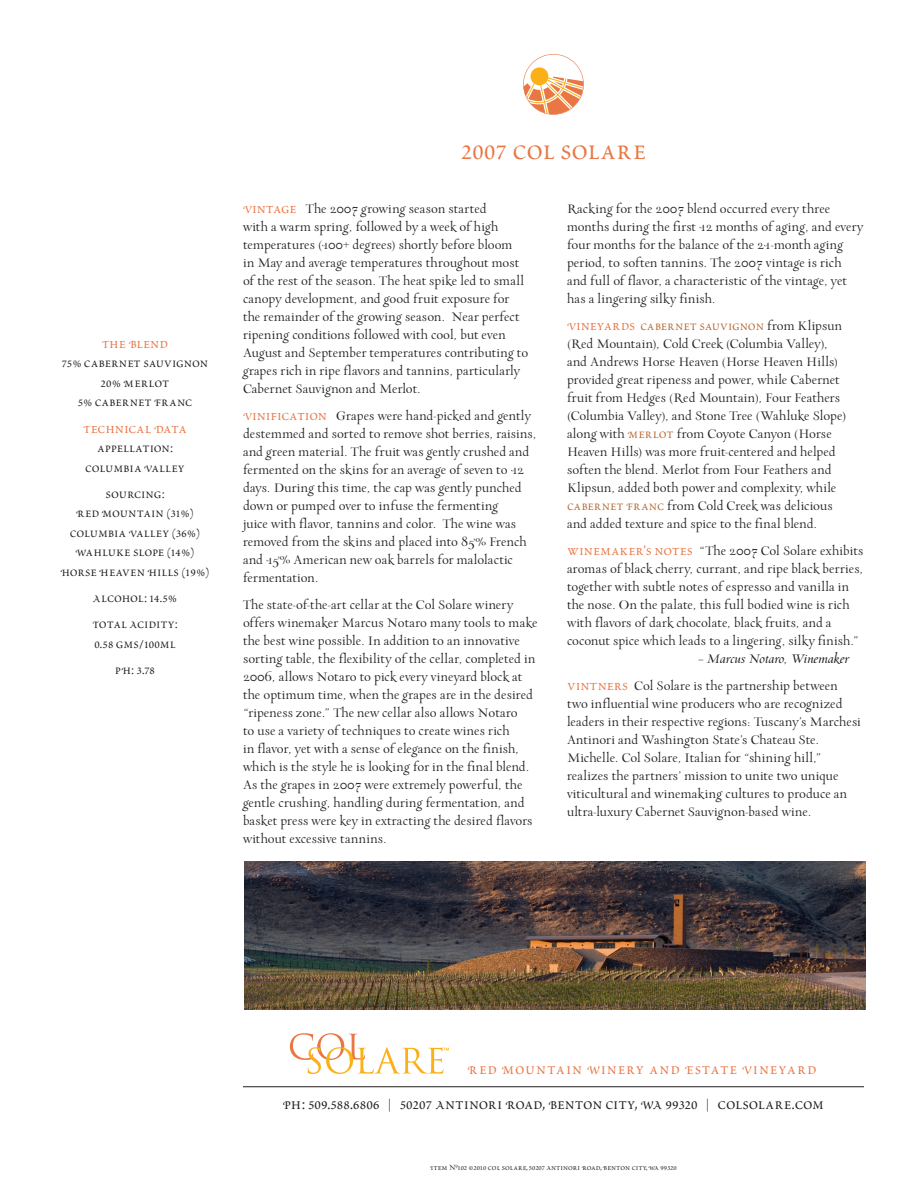
<style>
.page{position:relative;width:918px;height:1188px;background:#fff}
.page>*{position:absolute;margin:0;border:0;box-sizing:border-box;transform-origin:0 0}
.t1{font:31.5px "Poetica Roman Small Caps";letter-spacing:.005em;color:#e97745}
.t2{font:18px "Poetica Roman Small Caps";color:#231f20}
.t3{font:18px "Poetica Roman Small Caps";letter-spacing:.045em;color:#e97745}
.t4{font:16.5px "Poetica Roman Small Caps";color:#e97745}
.t5{font:15px/18px "Incognito";letter-spacing:.005em;color:#231f20}
.t6{font:15px/19.5px "Poetica Roman Small Caps";letter-spacing:-.005em;color:#231f20;text-align:center}
.t7{font:italic 15px "Incognito";letter-spacing:-.01em;color:#231f20}
.t8{font:9px "Poetica Roman Small Caps";color:#231f20}
.s1{font-family:"Poetica Roman Small Caps";font-size:16.5px;color:#e97745}
.s2{font-family:"Poetica Roman Small Caps";color:#b66a34}
.s3{font-family:"Incognito Occidens";font-style:normal}
.s4{font-family:"Incognito"}
</style>
<div class="page">
<svg style="left:290px;top:1033px;width:159px;height:41px"></svg>
<svg style="left:523px;top:54px;width:61px;height:61px"></svg>
<hr style="left:243px;top:1086px;width:621px;height:1px;background:#231f20">
<img style="left:244px;top:861px;width:622px;height:149px">
<p class="t4" style="left:102px;top:337px;width:68px">The Blend</p>
<p class="t6" style="left:62px;top:355px;width:148px">75% Cabernet Sauvignon<br>20% Merlot<br>5% Cabernet Franc</p>
<p class="t4" style="left:83px;top:422px;width:105px">Technical Data</p>
<p class="t6" style="left:85px;top:439px;width:101px">appellation:<br>Columbia Valley</p>
<p class="t6" style="left:60px;top:485px;width:151px">Sourcing:<br>Red Mountain (31%)<br>Columbia Valley (36%)<br>Wahluke Slope (14%)<br>Horse Heaven Hills (19%)</p>
<p class="t6" style="left:93px;top:589px;width:86px">Alcohol: 14.5%</p>
<p class="t6" style="left:93px;top:616px;width:86px;text-align:left">Total Acidity:<br>0.58 gms/100ml</p>
<p class="t6" style="left:115px;top:661px;width:42px">pH: 3.78</p>
<p class="t1" style="left:461px;top:138px;width:187px">2007 Col Solare</p>
<p class="t5" style="left:243px;top:201px;width:287px"><span class="s1">Vintage</span> The 2007 growing season started<br>with a warm spring, followed by a week of high temperatures (100+ degrees) shortly before bloom<br>in May and average temperatures throughout most of the rest of the season. The heat spike led to small canopy development, and good fruit exposure for the remainder of the growing season. Near perfect ripening conditions followed with cool, but even August and September temperatures contributing to grapes rich in ripe flavors and tannins, particularly Cabernet Sauvignon and Merlot.</p>
<p class="t5" style="left:243px;top:408px;width:295px"><span class="s1">Vinification</span> Grapes were hand-picked and gently destemmed and sorted to remove shot berries, raisins, and green material. The fruit was gently crushed and fermented on the skins for an average of seven to 12 days. During this time, the cap was gently punched down or pumped over to infuse the fermenting<br>juice with flavor, tannins and color. The wine was removed from the skins and placed into 85% French and 15% American new oak barrels for malolactic fermentation.</p>
<p class="t5" style="left:243px;top:597px;width:296px">The state-of-the-art cellar at the Col Solare winery offers winemaker Marcus Notaro many tools to make the best wine possible. In addition to an innovative sorting table, the flexibility of the cellar, completed in 2006, allows Notaro to pick every vineyard block at the optimum time, when the grapes are in the desired “ripeness zone.” The new cellar also allows Notaro<br>to use a variety of techniques to create wines rich<br>in flavor, yet with a sense of elegance on the finish, which is the style he is looking for in the final blend.<br>As the grapes in 2007 were extremely powerful, the gentle crushing, handling during fermentation, and basket press were key in extracting the desired flavors without excessive tannins.</p>
<p class="t5" style="left:567px;top:201px;width:298px">Racking for the 2007 blend occurred every three months during the first 12 months of aging, and every four months for the balance of the 21-month aging period, to soften tannins. The 2007 vintage is rich and full of flavor, a characteristic of the vintage, yet has a lingering silky finish.</p>
<p class="t5" style="left:567px;top:318px;width:281px"><span class="s1">Vineyards</span> <span class="s2">Cabernet Sauvignon</span> from Klipsun (Red Mountain), Cold Creek (Columbia Valley), and Andrews Horse Heaven (Horse Heaven Hills) provided great ripeness and power, while Cabernet fruit from Hedges (Red Mountain), Four Feathers (Columbia Valley), and Stone Tree (Wahluke Slope) along with <span class="s2">Merlot</span> from Coyote Canyon (Horse Heaven Hills) was more fruit-centered and helped soften the blend. Merlot from Four Feathers and Klipsun, added both power and complexity, while <span class="s2">Cabernet Franc</span> from Cold Creek was delicious and added texture and spice to the final blend.</p>
<p class="t5" style="left:567px;top:543px;width:298px"><span class="s1">winemaker’s notes</span> “The 2007 Col Solare exhibits aromas of black cherry, currant, and ripe black berries, together with subtle notes of espresso and vanilla in the nose. On the palate, this full bodied wine is rich with flavors of dark chocolate, black fruits, and a coconut spice which leads to a lingering, silky finish.”</p>
<p class="t7" style="left:698px;top:651px;width:153px"><span class="s3">–</span> Marcus Notaro, Winemaker</p>
<p class="t5" style="left:567px;top:678px;width:295px"><span class="s1">vintners</span> Col Solare is the partnership between two influential wine producers who are recognized leaders in their respective regions: Tuscany’s Marchesi Antinori and Washington State’s Chateau Ste.<br>Michelle. Col Solare, Italian for “shining hill,” realizes the partners’ mission to unite two unique viticultural and winemaking cultures to produce an ultra-luxury Cabernet Sauvignon-based wine.</p>
<p class="t3" style="left:468px;top:1062px;width:351px">Red Mountain Winery and Estate Vineyard</p>
<p class="t2" style="left:283px;top:1097px;width:543px">Ph: 509.588.6806 <span class="s4">|</span> 50207 Antinori Road, Benton City, WA 99320 <span class="s4">|</span> colsolare.com</p>
<p class="t8" style="left:430px;top:1165px;width:248px">Item <span class="s4">#</span>102 ©2010 Col Solare, 50207 Antinori Road, Benton City, WA 99320</p>
</div>
